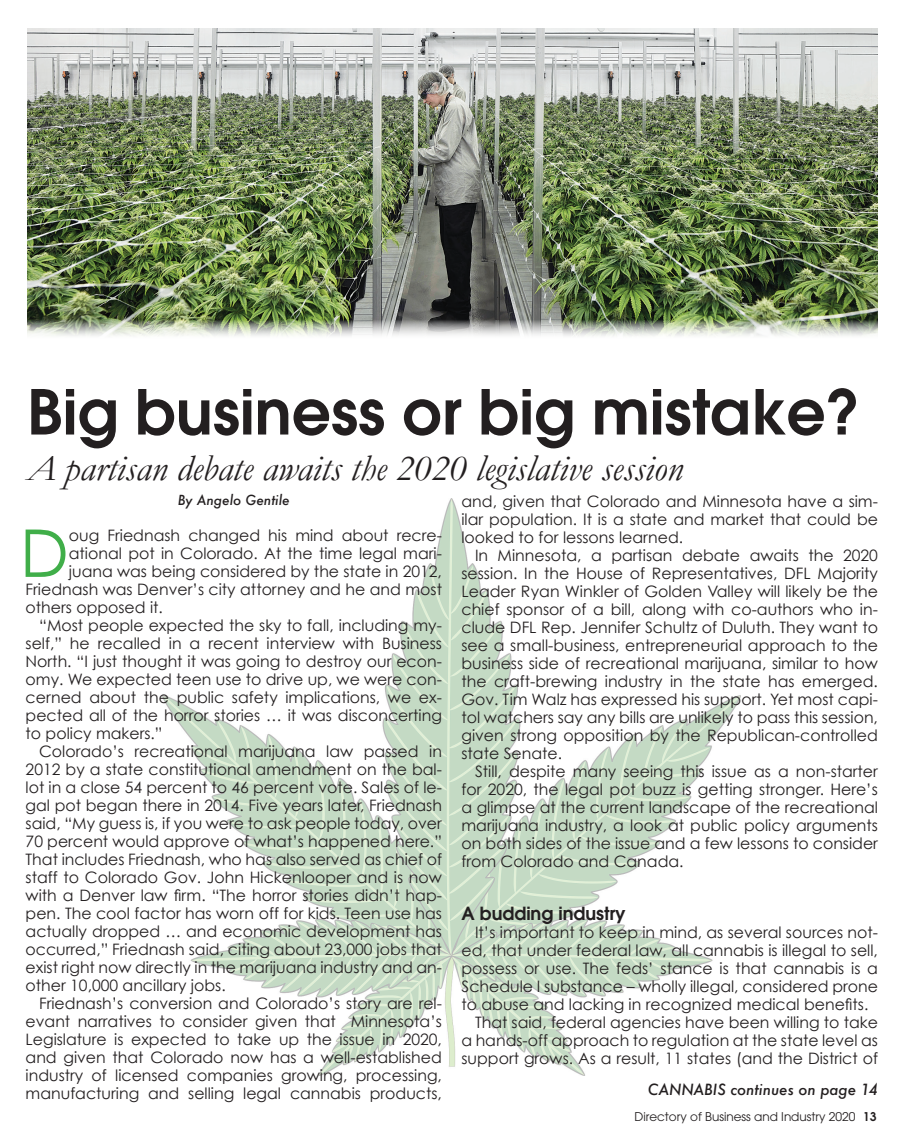
<style>
.page{position:relative;width:905px;height:1148px;background:#fff}
.page>*{position:absolute;margin:0;border:0;box-sizing:border-box;transform-origin:0 0}
.Body_text{font:65.85px "Century Gothic";color:#40ae49}
.t1{font:600 61.5px "Avant Garde";color:#231f20}
.subhead{font:italic 37.5px "Garamond";color:#231f20}
.subhead_-body_copy{font:600 18px "Avant Garde";color:#231f20}
.Body_text-2{font:15.75px/18px "Century Gothic";color:#231f20;text-align:justify}
.jump_to{font:italic 500 15px "Futura";color:#231f20}
.Byline{font:italic 500 13.5px "Futura";color:#231f20}
.t2{font:12px "Avant Garde";color:#231f20}
.s1{font-weight:600}
</style>
<div class="page">
<img style="left:162px;top:499px;width:578px;height:576px">
<img style="left:27px;top:28px;width:851px;height:308px">
<p class="t1" style="left:27px;top:372px;width:834px">Big business or big mistake?</p>
<p class="subhead" style="left:27px;top:446px;width:657px">A partisan debate awaits the 2020 legislative session</p>
<p class="Body_text-2" style="left:461px;top:492px;width:418px">and, given that Colorado and Minnesota have a sim&shy;ilar population. It is a state and market that could be looked to for lessons learned.</p>
<p class="Body_text-2" style="left:461px;top:546px;width:418px;text-indent:14px">In Minnesota, a partisan debate awaits the 2020 session. In the House of Representatives, DFL Majority Leader Ryan Winkler of Golden Valley will likely be the chief sponsor of a bill, along with co-authors who in&shy;clude DFL Rep. Jennifer Schultz of Duluth. They want to see a small-business, entrepreneurial approach to the business side of recreational marijuana, similar to how the craft-brewing industry in the state has emerged.<br>Gov. Tim Walz has expressed his support. Yet most capi&shy;tol watchers say any bills are unlikely to pass this session, given strong opposition by the Republican-controlled state Senate.</p>
<p class="Body_text-2" style="left:461px;top:762px;width:418px;text-indent:14px">Still, despite many seeing this issue as a non-starter for 2020, the legal pot buzz is getting stronger. Here’s a glimpse at the current landscape of the recreational marijuana industry, a look at public policy arguments on both sides of the issue and a few lessons to consider from Colorado and Canada.</p>
<p class="subhead_-body_copy" style="left:461px;top:902px;width:166px">A budding industry</p>
<p class="Body_text-2" style="left:461px;top:923px;width:418px;text-indent:14px">It’s important to keep in mind, as several sources not&shy;ed, that under federal law, all cannabis is illegal to sell, possess or use. The feds’ stance is that cannabis is a Schedule I substance – wholly illegal, considered prone to abuse and lacking in recognized medical benefits.</p>
<p class="Body_text-2" style="left:461px;top:1013px;width:418px;text-indent:14px">That said, federal agencies have been willing to take a hands-off approach to regulation at the state level as support grows. As a result, 11 states (and the District of</p>
<p class="jump_to" style="left:648px;top:1079px;width:231px">CANNABIS continues on page 14</p>
<p class="Byline" style="left:178px;top:490px;width:114px">By Angelo Gentile</p>
<p class="Body_text" style="left:20px;top:513px;width:51px">D</p>
<p class="Body_text-2" style="left:69px;top:526px;width:374px">oug Friednash changed his mind about recre-</p>
<p class="Body_text-2" style="left:69px;top:544px;width:374px">ational pot in Colorado. At the time legal mari-</p>
<p class="Body_text-2" style="left:69px;top:562px;width:374px">juana was being considered by the state in 2012,</p>
<p class="Body_text-2" style="left:26px;top:580px;width:418px">Friednash was Denver’s city attorney and he and most</p>
<p class="Body_text-2" style="left:26px;top:598px;width:139px">others opposed it.</p>
<p class="Body_text-2" style="left:26px;top:616px;width:418px;text-indent:14px">“Most people expected the sky to fall, including my&shy;self,” he recalled in a recent interview with Business North. “I just thought it was going to destroy our econ&shy;omy. We expected teen use to drive up, we were con&shy;cerned about the public safety implications, we ex&shy;pected all of the horror stories … it was disconcerting to policy makers.”</p>
<p class="Body_text-2" style="left:26px;top:742px;width:418px;text-indent:14px">Colorado’s recreational marijuana law passed in 2012 by a state constitutional amendment on the bal&shy;lot in a close 54 percent to 46 percent vote. Sales of le&shy;gal pot began there in 2014. Five years later, Friednash said, “My guess is, if you were to ask people today, over 70 percent would approve of what’s happened here.” That includes Friednash, who has also served as chief of staff to Colorado Gov. John Hickenlooper and is now with a Denver law firm. “The horror stories didn’t hap&shy;pen. The cool factor has worn off for kids. Teen use has actually dropped … and economic development has occurred,” Friednash said, citing about 23,000 jobs that exist right now directly in the marijuana industry and an&shy;other 10,000 ancillary jobs.</p>
<p class="Body_text-2" style="left:26px;top:994px;width:418px;text-indent:14px">Friednash’s conversion and Colorado’s story are rel&shy;evant narratives to consider given that Minnesota’s Legislature is expected to take up the issue in 2020, and given that Colorado now has a well-established industry of licensed companies growing, processing, manufacturing and selling legal cannabis products,</p>
<p class="t2" style="left:634px;top:1109px;width:243px">Directory of Business and Industry 2020 <span class="s1">13</span></p>
</div>
